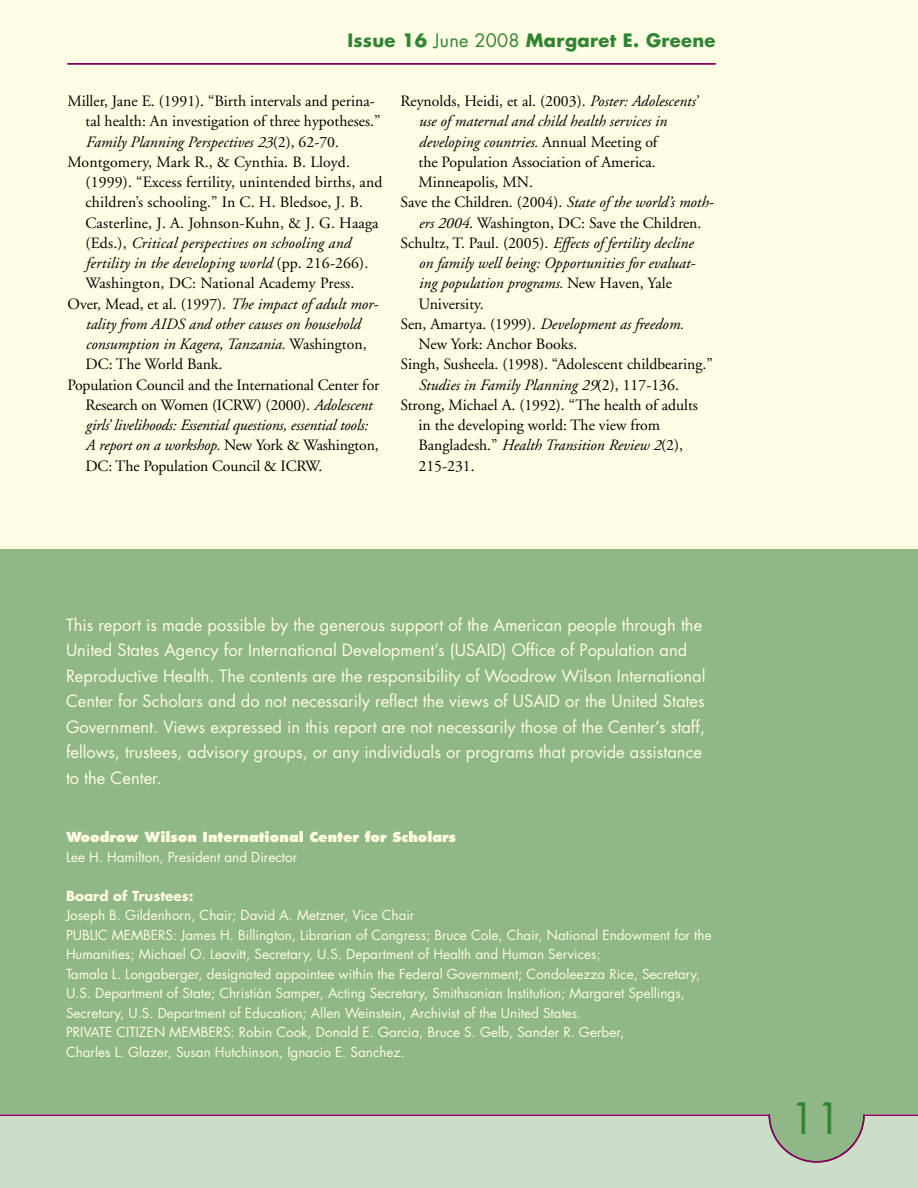
<style>
.page{position:relative;width:918px;height:1188px;background:#fff}
.page>*{position:absolute;margin:0;border:0;box-sizing:border-box;transform-origin:0 0}
.t1{font:42px "Futura";color:#308533}
.t2{font:700 18px "Futura";letter-spacing:.015em;color:#308533}
.t3{font:16.5px/25.5px "Futura";color:#fffde4}
.t4{font:15.75px "Adobe Garamond";color:#000}
.t5{font:italic 15.75px "Adobe Garamond";color:#000}
.t6{font:13.5px/19.5px "Futura";color:#fffde4}
.t7{font:800 13.5px "Futura";color:#fffde4}
.t8{font:700 13.5px "Futura";color:#fffde4}
.s1{font-weight:400}
.s2{font-style:normal}
.s3{font-style:italic}
</style>
<div class="page">
<div style="left:0;top:0;width:918px;height:1185px;background:#fffde4"></div>
<div style="left:0;top:550px;width:918px;height:590px;background:#90b786"></div>
<div style="left:0;top:1114px;width:918px;height:74px;background:#ccdec7"></div>
<hr style="left:0;top:1114px;width:918px;height:2px;background:#86005e">
<hr style="left:68px;top:63px;width:648px;height:1px;background:#86005e">
<svg style="left:768px;top:1114px;width:98px;height:49px"></svg>
<p class="t2" style="left:347px;top:28px;width:370px">Issue 16 <span class="s1">June 2008</span> Margaret E. Greene</p>
<p class="t4" style="left:68px;top:93px;width:309px">Miller, Jane E. (1991). “Birth intervals and perina-</p>
<p class="t4" style="left:86px;top:113px;width:296px">tal health: An investigation of three hypotheses.”</p>
<p class="t5" style="left:86px;top:133px;width:255px">Family Planning Perspectives 23<span class="s2">(2), 62-70.</span></p>
<p class="t4" style="left:68px;top:153px;width:284px">Montgomery, Mark R., &amp; Cynthia. B. Lloyd.</p>
<p class="t4" style="left:86px;top:174px;width:298px">(1999). “Excess fertility, unintended births, and</p>
<p class="t4" style="left:86px;top:194px;width:279px">children’s schooling.” In C. H. Bledsoe, J. B.</p>
<p class="t4" style="left:86px;top:214px;width:295px">Casterline, J. A. Johnson-Kuhn, &amp; J. G. Haaga</p>
<p class="t5" style="left:86px;top:234px;width:267px"><span class="s2">(Eds.),</span> Critical perspectives on schooling and</p>
<p class="t5" style="left:86px;top:255px;width:284px">fertility in the developing world <span class="s2">(pp. 216-266).</span></p>
<p class="t4" style="left:86px;top:275px;width:270px">Washington, DC: National Academy Press.</p>
<p class="t4" style="left:68px;top:295px;width:313px">Over, Mead, et al. (1997). <span class="s3">The impact of adult mor-</span></p>
<p class="t5" style="left:86px;top:315px;width:276px">tality from AIDS and other causes on household</p>
<p class="t5" style="left:86px;top:336px;width:283px">consumption in Kagera, Tanzania. <span class="s2">Washington,</span></p>
<p class="t4" style="left:86px;top:356px;width:138px">DC: The World Bank.</p>
<p class="t4" style="left:68px;top:376px;width:313px">Population Council and the International Center for</p>
<p class="t4" style="left:86px;top:396px;width:288px">Research on Women (ICRW) (2000). <span class="s3">Adolescent</span></p>
<p class="t5" style="left:86px;top:417px;width:284px">girls’ livelihoods: Essential questions, essential tools:</p>
<p class="t5" style="left:86px;top:437px;width:295px">A report on a workshop. <span class="s2">New York &amp; Washington,</span></p>
<p class="t4" style="left:86px;top:457px;width:238px">DC: The Population Council &amp; ICRW.</p>
<p class="t4" style="left:401px;top:93px;width:298px">Reynolds, Heidi, et al. (2003). <span class="s3">Poster: Adolescents’</span></p>
<p class="t5" style="left:419px;top:113px;width:250px">use of maternal and child health services in</p>
<p class="t5" style="left:419px;top:133px;width:241px">developing countries. <span class="s2">Annual Meeting of</span></p>
<p class="t4" style="left:419px;top:153px;width:239px">the Population Association of America.</p>
<p class="t4" style="left:419px;top:174px;width:116px">Minneapolis, MN.</p>
<p class="t4" style="left:401px;top:194px;width:315px">Save the Children. (2004). <span class="s3">State of the world’s moth-</span></p>
<p class="t4" style="left:419px;top:214px;width:284px"><span class="s3">ers 2004</span>. Washington, DC: Save the Children.</p>
<p class="t5" style="left:401px;top:234px;width:294px"><span class="s2">Schultz, T. Paul. (2005).</span> Effects of fertility decline</p>
<p class="t5" style="left:419px;top:255px;width:279px">on family well being: Opportunities for evaluat-</p>
<p class="t5" style="left:419px;top:275px;width:255px">ing population programs. <span class="s2">New Haven, Yale</span></p>
<p class="t4" style="left:419px;top:295px;width:67px">University.</p>
<p class="t5" style="left:401px;top:315px;width:285px"><span class="s2">Sen, Amartya. (1999).</span> Development as freedom.</p>
<p class="t4" style="left:419px;top:336px;width:160px">New York: Anchor Books.</p>
<p class="t4" style="left:401px;top:356px;width:314px">Singh, Susheela. (1998). “Adolescent childbearing.”</p>
<p class="t5" style="left:419px;top:376px;width:262px">Studies in Family Planning 29<span class="s2">(2), 117-136.</span></p>
<p class="t4" style="left:401px;top:397px;width:299px">Strong, Michael A. (1992). “The health of adults</p>
<p class="t4" style="left:419px;top:417px;width:243px">in the developing world: The view from</p>
<p class="t5" style="left:419px;top:437px;width:266px"><span class="s2">Bangladesh.”</span> Health Transition Review 2<span class="s2">(2),</span></p>
<p class="t4" style="left:419px;top:457px;width:58px">215-231.</p>
<p class="t3" style="left:66px;top:612px;width:641px">This report is made possible by the generous support of the American people through the United States Agency for International Development’s (USAID) Office of Population and Reproductive Health. The contents are the responsibility of Woodrow Wilson International Center for Scholars and do not necessarily reflect the views of USAID or the United States Government. Views expressed in this report are not necessarily those of the Center’s staff, fellows, trustees, advisory groups, or any individuals or programs that provide assistance to the Center.</p>
<p class="t7" style="left:66px;top:829px;width:392px">Woodrow Wilson International Center for Scholars</p>
<p class="t6" style="left:66px;top:847px;width:233px">Lee H. Hamilton, President and Director</p>
<p class="t8" style="left:66px;top:886px;width:129px">Board of Trustees:</p>
<p class="t6" style="left:66px;top:906px;width:350px">Joseph B. Gildenhorn, Chair; David A. Metzner, Vice Chair<br>Public Member</p>
<p class="t6" style="left:66px;top:925px;width:647px;text-indent:99px">s: James H. Billington, Librarian of Congress; Bruce Cole, Chair, National Endowment for the Humanities; Michael O. Leavitt, Secretary, U.S. Department of Health and Human Services;<br>Tamala L. Longaberger, designated appointee within the Federal Government; Condoleezza Rice, Secretary, U.S. Department of State; Christián Samper, Acting Secretary, Smithsonian Institution; Margaret Spellings, Secretary, U.S. Department of Education; Allen Weinstein, Archivist of the United States.<br>Private</p>
<p class="t6" style="left:66px;top:1022px;width:560px;text-indent:157px">s: Robin Cook, Donald E. Garcia, Bruce S. Gelb, Sander R. Gerber,<br>Charles L. Glazer, Susan Hutchinson, Ignacio E. Sanchez.</p>
<p class="t6" style="left:116px;top:1022px;width:7px">Citi</p>
<p class="t6" style="left:139px;top:1022px;width:52px">zen Member</p>
<h1 class="t1" style="left:790px;top:1089px;width:53px">11</h1>
</div>
